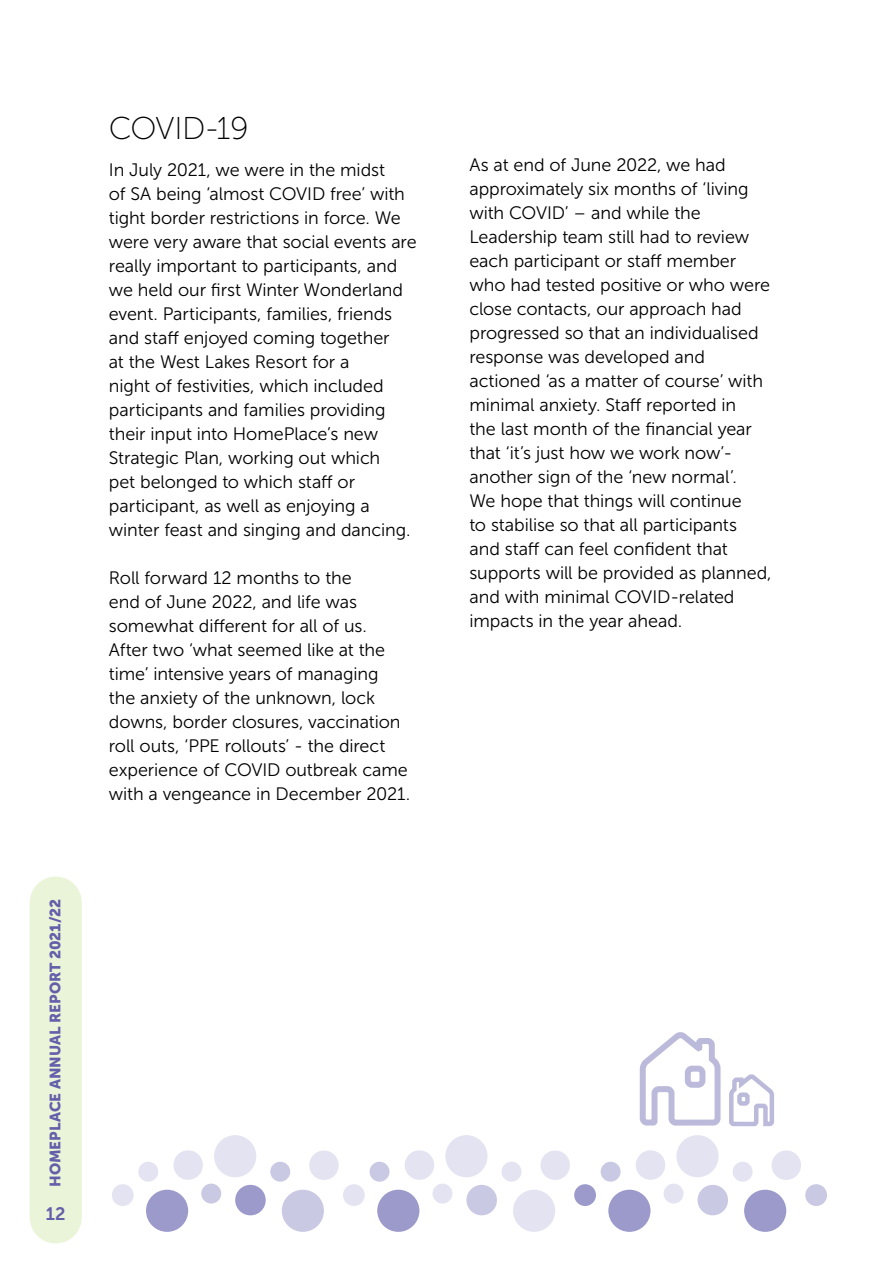
<style>
.page{position:relative;width:893px;height:1263px;background:#fff}
.page>*{position:absolute;margin:0;border:0;box-sizing:border-box;transform-origin:0 0}
.t1{font:31.5px "Museo Sans 100";letter-spacing:-.015em;color:#000}
.t2{font:18px/24px "Museo Sans 300";letter-spacing:-.005em;color:#000}
.t3{font:18px "Museo Sans 700";color:#645faa}
.t4{font:15px "Museo Sans 900";color:#645faa}
</style>
<div class="page">
<div style="left:30px;top:876px;width:52px;height:367px;background:#eaf4d8;border-radius:26px"></div>
<div style="left:343px;top:1184px;width:22px;height:22px;background:#dedeef;border-radius:50%"></div>
<div style="left:235px;top:1185px;width:31px;height:30px;background:#9b9acb;border-radius:50%"></div>
<div style="left:309px;top:1150px;width:30px;height:30px;background:#dedeef;border-radius:50%"></div>
<div style="left:173px;top:1150px;width:30px;height:30px;background:#dedeef;border-radius:50%"></div>
<div style="left:270px;top:1162px;width:20px;height:20px;background:#cac9e4;border-radius:50%"></div>
<div style="left:201px;top:1183px;width:20px;height:20px;background:#cac9e4;border-radius:50%"></div>
<div style="left:138px;top:1162px;width:20px;height:20px;background:#dedeef;border-radius:50%"></div>
<div style="left:282px;top:1190px;width:42px;height:42px;background:#cac9e4;border-radius:50%"></div>
<div style="left:146px;top:1190px;width:42px;height:42px;background:#9b9acb;border-radius:50%"></div>
<div style="left:214px;top:1135px;width:42px;height:42px;background:#dedeef;border-radius:50%"></div>
<div style="left:112px;top:1184px;width:22px;height:22px;background:#dedeef;border-radius:50%"></div>
<div style="left:805px;top:1184px;width:22px;height:22px;background:#cac9e4;border-radius:50%"></div>
<div style="left:697px;top:1185px;width:31px;height:30px;background:#cac9e4;border-radius:50%"></div>
<div style="left:771px;top:1150px;width:30px;height:30px;background:#dedeef;border-radius:50%"></div>
<div style="left:636px;top:1150px;width:29px;height:30px;background:#dedeef;border-radius:50%"></div>
<div style="left:733px;top:1162px;width:20px;height:20px;background:#dedeef;border-radius:50%"></div>
<div style="left:664px;top:1183px;width:19px;height:20px;background:#dedeef;border-radius:50%"></div>
<div style="left:601px;top:1162px;width:20px;height:20px;background:#cac9e4;border-radius:50%"></div>
<div style="left:744px;top:1190px;width:42px;height:42px;background:#9b9acb;border-radius:50%"></div>
<div style="left:608px;top:1190px;width:42px;height:42px;background:#9b9acb;border-radius:50%"></div>
<div style="left:676px;top:1135px;width:43px;height:42px;background:#dedeef;border-radius:50%"></div>
<svg style="left:574px;top:1184px;width:22px;height:22px"></svg>
<div style="left:466px;top:1185px;width:31px;height:30px;background:#cac9e4;border-radius:50%"></div>
<div style="left:540px;top:1150px;width:30px;height:30px;background:#dedeef;border-radius:50%"></div>
<div style="left:405px;top:1150px;width:29px;height:30px;background:#dedeef;border-radius:50%"></div>
<div style="left:501px;top:1162px;width:20px;height:20px;background:#dedeef;border-radius:50%"></div>
<div style="left:432px;top:1183px;width:20px;height:20px;background:#dedeef;border-radius:50%"></div>
<div style="left:370px;top:1162px;width:19px;height:20px;background:#cac9e4;border-radius:50%"></div>
<div style="left:513px;top:1190px;width:42px;height:42px;background:#dedeef;border-radius:50%"></div>
<div style="left:377px;top:1190px;width:42px;height:42px;background:#9b9acb;border-radius:50%"></div>
<div style="left:445px;top:1135px;width:42px;height:42px;background:#dedeef;border-radius:50%"></div>
<svg style="left:639px;top:1032px;width:135px;height:95px"></svg>
<div style="left:737px;top:1092px;width:13px;height:14px;border:4px solid #645faa;border-radius:2px"></div>
<p class="t4" style="left:47px;top:1187px;width:290px;rotate:-90deg">HOMEPLACE ANNUAL REPORT 2021/22</p>
<p class="t3" style="left:46px;top:1204px;width:21px">12</p>
<h1 class="t1" style="left:109px;top:111px;width:141px">COVID-19</h1>
<p class="t2" style="left:109px;top:158px;width:309px">In July 2021, we were in the midst<br>of SA being ‘almost COVID free’ with tight border restrictions in force. We were very aware that social events are really important to participants, and we held our first Winter Wonderland event. Participants, families, friends and staff enjoyed coming together<br>at the West Lakes Resort for a<br>night of festivities, which included participants and families providing their input into HomePlace’s new Strategic Plan, working out which<br>pet belonged to which staff or participant, as well as enjoying a winter feast and singing and dancing.</p>
<p class="t2" style="left:109px;top:566px;width:303px">Roll forward 12 months to the<br>end of June 2022, and life was somewhat different for all of us.<br>After two ‘what seemed like at the time’ intensive years of managing<br>the anxiety of the unknown, lock downs, border closures, vaccination roll outs, ‘PPE rollouts’ - the direct experience of COVID outbreak came with a vengeance in December 2021.</p>
<p class="t2" style="left:469px;top:153px;width:304px">As at end of June 2022, we had approximately six months of ‘living with COVID’ – and while the Leadership team still had to review each participant or staff member who had tested positive or who were close contacts, our approach had progressed so that an individualised response was developed and actioned ‘as a matter of course’ with minimal anxiety. Staff reported in<br>the last month of the financial year that ‘it’s just how we work now’- another sign of the ‘new normal’.<br>We hope that things will continue<br>to stabilise so that all participants and staff can feel confident that supports will be provided as planned, and with minimal COVID-related impacts in the year ahead.</p>
</div>
